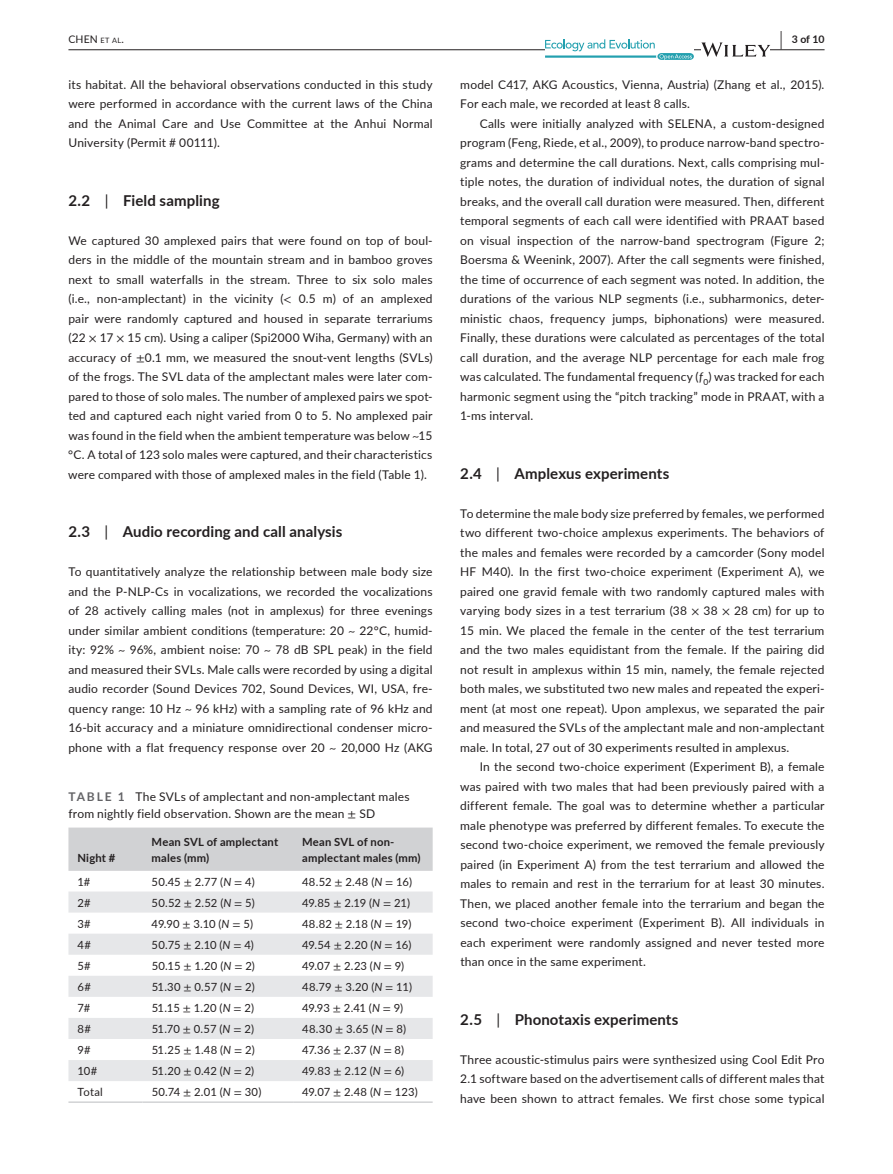
<style>
.page{position:relative;width:893px;height:1174px;background:#fff}
.page>*{position:absolute;margin:0;border:0;box-sizing:border-box;transform-origin:0 0}
.t1{font:700 15px "Lato";letter-spacing:.01em;color:#231f20}
.t2{font:12px/19.5px "Lato";letter-spacing:.015em;color:#231f20;text-align:justify}
.t3{font:11.25px "Lato";color:#231f20}
.t4{font:700 11.25px/15.8px "Lato";letter-spacing:.02em;color:#231f20}
.t5{font:10.5px "Lato";color:#231f20}
.t6{font:700 10.5px "Lato";color:#231f20}
.s1{font-size:7.35px}
.s2{font-size:19.5px}
.s3{font-style:italic}
.s4{font-weight:400}
.s5{font-family:"STIX Two Text"}
.s6{font-weight:700;color:#636366}
</style>
<div class="page">
<hr style="left:68px;top:49px;width:756px;height:1px;background:#231f20">
<svg style="left:545px;top:39px;width:149px;height:21px"></svg>
<svg style="left:701px;top:42px;width:69px;height:15px"></svg>
<div style="left:68px;top:827px;width:365px;height:44px;background:#d1d2d4"></div>
<svg style="left:68px;top:891px;width:365px;height:190px;fill:#e6e7e9"></svg>
<hr style="left:68px;top:1101px;width:75px;height:1px;background:#d1d2d4">
<hr style="left:143px;top:1101px;width:150px;height:1px;background:#d1d2d4">
<hr style="left:293px;top:1101px;width:140px;height:1px;background:#d1d2d4">
<p class="t5" style="left:68px;top:31px;width:57px">CHEN <span class="s1">et al</span>.</p>
<p class="t6" style="left:780px;top:31px;width:46px"><span class="s2">|</span> 3 of 10</p>
<p class="t2" style="left:68px;top:74px;width:366px">its habitat. All the behavioral observations conducted in this study were performed in accordance with the current laws of the China and the Animal Care and Use Committee at the Anhui Normal University (Permit # 00111).</p>
<p class="t2" style="left:460px;top:74px;width:366px">model C417, AKG Acoustics, Vienna, Austria) (Zhang et al., 2015).<br>For each male, we recorded at least 8 calls.</p>
<p class="t2" style="left:460px;top:113px;width:366px;text-indent:20px">Calls were initially analyzed with SELENA, a custom-designed program (Feng, Riede, et al., 2009), to produce narrow-band spectro&shy;grams and determine the call durations. Next, calls comprising mul&shy;tiple notes, the duration of individual notes, the duration of signal breaks, and the overall call duration were measured. Then, different temporal segments of each call were identified with PRAAT based on visual inspection of the narrow-band spectrogram (Figure 2; Boersma &amp; Weenink, 2007). After the call segments were finished, the time of occurrence of each segment was noted. In addition, the durations of the various NLP segments (i.e., subharmonics, deter&shy;ministic chaos, frequency jumps, biphonations) were measured.<br>Finally, these durations were calculated as percentages of the total call duration, and the average NLP percentage for each male frog was calculated. The fundamental frequency (<span class="s3">f</span><sub>0</sub>) was tracked for each harmonic segment using the “pitch tracking” mode in PRAAT, with a 1-ms interval.</p>
<p class="t1" style="left:68px;top:189px;width:153px">2.2 <span class="s4">|</span> Field sampling</p>
<p class="t2" style="left:68px;top:230px;width:366px">We captured 30 amplexed pairs that were found on top of boul&shy;ders in the middle of the mountain stream and in bamboo groves next to small waterfalls in the stream. Three to six solo males (i.e., non-amplectant) in the vicinity (<span class="s5">&lt;</span> 0.5 m) of an amplexed pair were randomly captured and housed in separate terrariums (22 <span class="s5">×</span> 17 <span class="s5">×</span> 15 cm). Using a caliper (Spi2000 Wiha, Germany) with an accuracy of <span class="s5">±</span>0.1 mm, we measured the snout-vent lengths (SVLs) of the frogs. The SVL data of the amplectant males were later com&shy;pared to those of solo males. The number of amplexed pairs we spot&shy;ted and captured each night varied from 0 to 5. No amplexed pair was found in the field when the ambient temperature was below <span class="s5">~</span>15 °C. A total of 123 solo males were captured, and their characteristics were compared with those of amplexed males in the field (Table 1).</p>
<p class="t1" style="left:460px;top:462px;width:211px">2.4 <span class="s4">|</span> Amplexus experiments</p>
<p class="t2" style="left:460px;top:503px;width:366px">To determine the male body size preferred by females, we performed two different two-choice amplexus experiments. The behaviors of the males and females were recorded by a camcorder (Sony model HF M40). In the first two-choice experiment (Experiment A), we paired one gravid female with two randomly captured males with varying body sizes in a test terrarium (38 <span class="s5">×</span> 38 <span class="s5">×</span> 28 cm) for up to 15 min. We placed the female in the center of the test terrarium and the two males equidistant from the female. If the pairing did not result in amplexus within 15 min, namely, the female rejected both males, we substituted two new males and repeated the experi&shy;ment (at most one repeat). Upon amplexus, we separated the pair and measured the SVLs of the amplectant male and non-amplectant male. In total, 27 out of 30 experiments resulted in amplexus.</p>
<p class="t2" style="left:460px;top:756px;width:366px;text-indent:20px">In the second two-choice experiment (Experiment B), a female was paired with two males that had been previously paired with a different female. The goal was to determine whether a particular male phenotype was preferred by different females. To execute the second two-choice experiment, we removed the female previously paired (in Experiment A) from the test terrarium and allowed the males to remain and rest in the terrarium for at least 30 minutes.<br>Then, we placed another female into the terrarium and began the second two-choice experiment (Experiment B). All individuals in each experiment were randomly assigned and never tested more than once in the same experiment.</p>
<p class="t1" style="left:68px;top:521px;width:275px">2.3 <span class="s4">|</span> Audio recording and call analysis</p>
<p class="t2" style="left:68px;top:561px;width:366px">To quantitatively analyze the relationship between male body size and the P-NLP-Cs in vocalizations, we recorded the vocalizations of 28 actively calling males (not in amplexus) for three evenings under similar ambient conditions (temperature: 20 <span class="s5">~</span> 22°C, humid&shy;ity: 92% <span class="s5">~</span> 96%, ambient noise: 70 <span class="s5">~</span> 78 dB SPL peak) in the field and measured their SVLs. Male calls were recorded by using a digital audio recorder (Sound Devices 702, Sound Devices, WI, USA, fre&shy;quency range: 10 Hz <span class="s5">~</span> 96 kHz) with a sampling rate of 96 kHz and 16-bit accuracy and a miniature omnidirectional condenser micro&shy;phone with a flat frequency response over 20 <span class="s5">~</span> 20,000 Hz (AKG</p>
<p class="t2" style="left:68px;top:788px;width:343px;line-height:16.5px"><span class="s6">TABLE 1</span> The SVLs of amplectant and non-amplectant males from nightly field observation. Shown are the mean <span class="s5">±</span> SD</p>
<p class="t4" style="left:77px;top:849px;width:39px">Night #</p>
<p class="t4" style="left:152px;top:833px;width:128px">Mean SVL of amplectant males (mm)</p>
<p class="t4" style="left:302px;top:833px;width:120px">Mean SVL of non&shy;amplectant males (mm)</p>
<p class="t3" style="left:77px;top:873px;width:14px">1#</p>
<p class="t3" style="left:152px;top:873px;width:105px">50.45 <span class="s5">±</span> 2.77 (<span class="s3">N</span> <span class="s5">=</span> 4)</p>
<p class="t3" style="left:302px;top:873px;width:111px">48.52 <span class="s5">±</span> 2.48 (<span class="s3">N</span> <span class="s5">=</span> 16)</p>
<p class="t3" style="left:77px;top:894px;width:15px">2#</p>
<p class="t3" style="left:152px;top:894px;width:105px">50.52 <span class="s5">±</span> 2.52 (<span class="s3">N</span> <span class="s5">=</span> 5)</p>
<p class="t3" style="left:302px;top:894px;width:109px">49.85 <span class="s5">±</span> 2.19 (<span class="s3">N</span> <span class="s5">=</span> 21)</p>
<p class="t3" style="left:77px;top:915px;width:15px">3#</p>
<p class="t3" style="left:152px;top:915px;width:103px">49.90 <span class="s5">±</span> 3.10 (<span class="s3">N</span> <span class="s5">=</span> 5)</p>
<p class="t3" style="left:302px;top:915px;width:111px">48.82 <span class="s5">±</span> 2.18 (<span class="s3">N</span> <span class="s5">=</span> 19)</p>
<p class="t3" style="left:78px;top:936px;width:15px">4#</p>
<p class="t3" style="left:152px;top:936px;width:104px">50.75 <span class="s5">±</span> 2.10 (<span class="s3">N</span> <span class="s5">=</span> 4)</p>
<p class="t3" style="left:302px;top:936px;width:111px">49.54 <span class="s5">±</span> 2.20 (<span class="s3">N</span> <span class="s5">=</span> 16)</p>
<p class="t3" style="left:78px;top:957px;width:15px">5#</p>
<p class="t3" style="left:152px;top:957px;width:105px">50.15 <span class="s5">±</span> 1.20 (<span class="s3">N</span> <span class="s5">=</span> 2)</p>
<p class="t3" style="left:302px;top:957px;width:104px">49.07 <span class="s5">±</span> 2.23 (<span class="s3">N</span> <span class="s5">=</span> 9)</p>
<p class="t3" style="left:78px;top:978px;width:15px">6#</p>
<p class="t3" style="left:152px;top:978px;width:105px">51.30 <span class="s5">±</span> 0.57 (<span class="s3">N</span> <span class="s5">=</span> 2)</p>
<p class="t3" style="left:302px;top:978px;width:111px">48.79 <span class="s5">±</span> 3.20 (<span class="s3">N</span> <span class="s5">=</span> 11)</p>
<p class="t3" style="left:78px;top:999px;width:14px">7#</p>
<p class="t3" style="left:152px;top:999px;width:104px">51.15 <span class="s5">±</span> 1.20 (<span class="s3">N</span> <span class="s5">=</span> 2)</p>
<p class="t3" style="left:302px;top:999px;width:103px">49.93 <span class="s5">±</span> 2.41 (<span class="s3">N</span> <span class="s5">=</span> 9)</p>
<p class="t3" style="left:78px;top:1020px;width:15px">8#</p>
<p class="t3" style="left:152px;top:1020px;width:104px">51.70 <span class="s5">±</span> 0.57 (<span class="s3">N</span> <span class="s5">=</span> 2)</p>
<p class="t3" style="left:302px;top:1020px;width:106px">48.30 <span class="s5">±</span> 3.65 (<span class="s3">N</span> <span class="s5">=</span> 8)</p>
<p class="t3" style="left:78px;top:1042px;width:15px">9#</p>
<p class="t3" style="left:152px;top:1042px;width:105px">51.25 <span class="s5">±</span> 1.48 (<span class="s3">N</span> <span class="s5">=</span> 2)</p>
<p class="t3" style="left:302px;top:1042px;width:104px">47.36 <span class="s5">±</span> 2.37 (<span class="s3">N</span> <span class="s5">=</span> 8)</p>
<p class="t3" style="left:78px;top:1063px;width:21px">10#</p>
<p class="t3" style="left:152px;top:1063px;width:104px">51.20 <span class="s5">±</span> 0.42 (<span class="s3">N</span> <span class="s5">=</span> 2)</p>
<p class="t3" style="left:302px;top:1063px;width:104px">49.83 <span class="s5">±</span> 2.12 (<span class="s3">N</span> <span class="s5">=</span> 6)</p>
<p class="t3" style="left:78px;top:1084px;width:27px">Total</p>
<p class="t3" style="left:152px;top:1084px;width:111px">50.74 <span class="s5">±</span> 2.01 (<span class="s3">N</span> <span class="s5">=</span> 30)</p>
<p class="t3" style="left:302px;top:1084px;width:117px">49.07 <span class="s5">±</span> 2.48 (<span class="s3">N</span> <span class="s5">=</span> 123)</p>
<p class="t1" style="left:460px;top:1008px;width:220px">2.5 <span class="s4">|</span> Phonotaxis experiments</p>
<p class="t2" style="left:460px;top:1049px;width:366px">Three acoustic-stimulus pairs were synthesized using Cool Edit Pro 2.1 software based on the advertisement calls of different males that have been shown to attract females. We first chose some typical</p>
</div>
